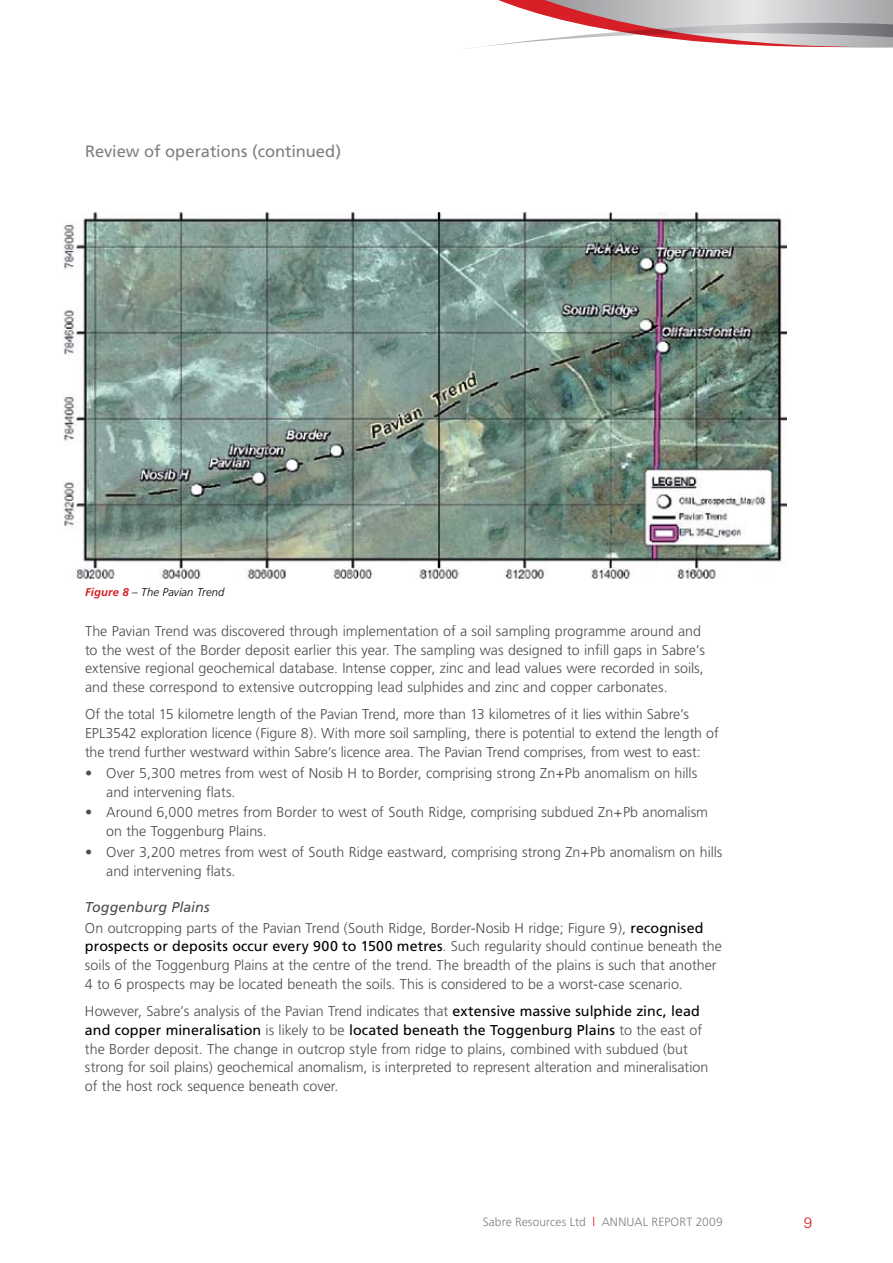
<style>
.page{position:relative;width:893px;height:1263px;background:#fff}
.page>*{position:absolute;margin:0;border:0;box-sizing:border-box;transform-origin:0 0}
.t1{font:16.5px "Frutiger";letter-spacing:-.005em;color:#807f83}
.t2{font:300 15px "Univers";color:#d61f26}
.t3{font:300 14.25px/18.8px "Frutiger";color:#4d4d4f}
.t4{font:300 12px "Frutiger";letter-spacing:.01em;color:#807f83}
.t5{font:italic 300 11.25px "Frutiger";letter-spacing:.01em;color:#000}
.s1{font-weight:700;color:#d61f26}
.s2{font-weight:400;font-style:italic}
.s3{font-weight:400;color:#000}
.s4{color:#d61f26}
</style>
<div class="page">
<svg style="left:467px;top:0;width:426px;height:49px"></svg>
<img style="left:64px;top:213px;width:723px;height:366px">
<p class="t1" style="left:85px;top:142px;width:258px">Review of operations (continued)</p>
<p class="t5" style="left:85px;top:586px;width:141px"><span class="s1">Figure 8</span> – The Pavian Trend</p>
<p class="t3" style="left:85px;top:622px;width:621px">The Pavian Trend was discovered through implementation of a soil sampling programme around and to the west of the Border deposit earlier this year. The sampling was designed to infill gaps in Sabre’s extensive regional geochemical database. Intense copper, zinc and lead values were recorded in soils, and these correspond to extensive outcropping lead sulphides and zinc and copper carbonates.</p>
<p class="t3" style="left:85px;top:705px;width:635px">Of the total 15 kilometre length of the Pavian Trend, more than 13 kilometres of it lies within Sabre’s<br>EPL3542 exploration licence (Figure 8). With more soil sampling, there is potential to extend the length of the trend further westward within Sabre’s licence area. The Pavian Trend comprises, from west to east:</p>
<p class="t3" style="left:106px;top:763px;width:592px;text-indent:-21px">• Over 5,300 metres from west of Nosib H to Border, comprising strong Zn+Pb anomalism on hills and intervening flats.</p>
<p class="t3" style="left:106px;top:803px;width:603px;text-indent:-21px">• Around 6,000 metres from Border to west of South Ridge, comprising subdued Zn+Pb anomalism on the Toggenburg Plains.</p>
<p class="t3" style="left:106px;top:843px;width:618px;text-indent:-21px">• Over 3,200 metres from west of South Ridge eastward, comprising strong Zn+Pb anomalism on hills and intervening flats.</p>
<p class="t3" style="left:85px;top:896px;width:620px;line-height:20.9px"><span class="s2">Toggenburg Plains<br></span>On outcropping parts of the Pavian Trend (South Ridge, Border-Nosib H ridge; Figure 9), <span class="s3">recognised</span></p>
<p class="t3" style="left:85px;top:937px;width:639px"><span class="s3">prospects or deposits occur every 900 to 1500 metres</span>. Such regularity should continue beneath the soils of the Toggenburg Plains at the centre of the trend. The breadth of the plains is such that another<br>4 to 6 prospects may be located beneath the soils. This is considered to be a worst-case scenario.</p>
<p class="t3" style="left:85px;top:1002px;width:625px">However, Sabre’s analysis of the Pavian Trend indicates that <span class="s3">extensive massive sulphide zinc, lead and copper mineralisation</span> is likely to be <span class="s3">located beneath the Toggenburg Plains</span> to the east of the Border deposit. The change in outcrop style from ridge to plains, combined with subdued (but strong for soil plains) geochemical anomalism, is interpreted to represent alteration and mineralisation of the host rock sequence beneath cover.</p>
<p class="t4" style="left:483px;top:1215px;width:242px">Sabre Resources Ltd <span class="s4">|</span> ANNUAL REPORT 2009</p>
<p class="t2" style="left:804px;top:1214px;width:10px">9</p>
</div>
